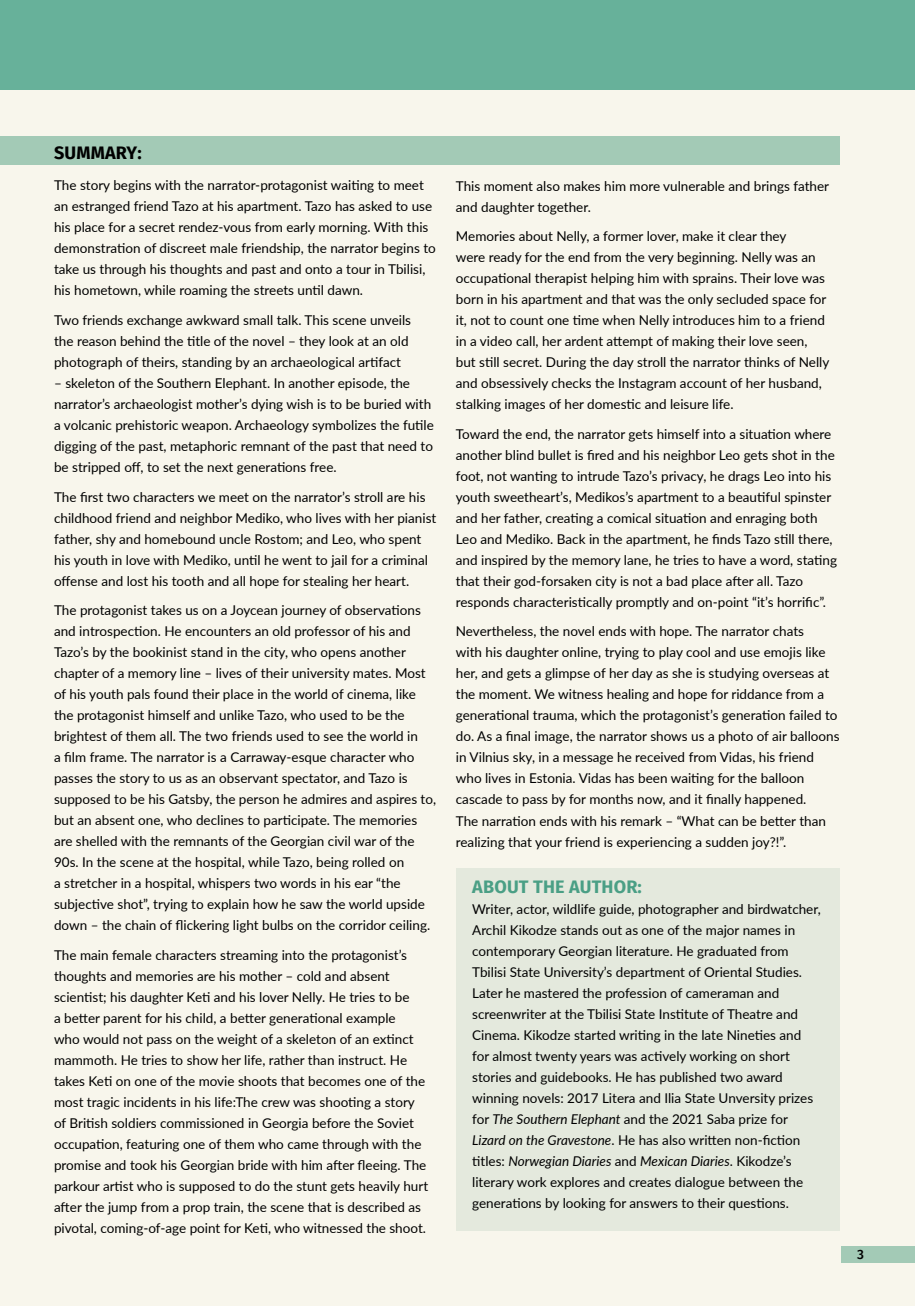
<style>
.page{position:relative;width:915px;height:1306px;background:#fff}
.page>*{position:absolute;margin:0;border:0;box-sizing:border-box;transform-origin:0 0}
.t1{font:700 18px "Fira GO";letter-spacing:.01em;color:#4a9f85}
.t2{font:700 18px "Fira GO";letter-spacing:.01em;color:#000}
.t3{font:13.5px/21px "Lato";color:#000}
.t4{font:500 13.5px "Fira GO";color:#000}
.s1{font-style:italic}
</style>
<div class="page">
<div style="left:0;top:0;width:914px;height:1305px;background:#f8f6ec"></div>
<div style="left:0;top:0;width:914px;height:89px;background:#67b19a"></div>
<div style="left:0;top:136px;width:839px;height:28px;background:#a3cab6"></div>
<div style="left:455px;top:867px;width:384px;height:363px;background:#e4e9dd"></div>
<div style="left:840px;top:1246px;width:74px;height:16px;background:#a3cab6"></div>
<h1 class="t2" style="left:54px;top:142px;width:89px">SUMMARY:</h1>
<p class="t3" style="left:54px;top:174px;width:383px">The story begins with the narrator-protagonist waiting to meet an estranged friend Tazo at his apartment. Tazo has asked to use his place for a secret rendez-vous from early morning. With this demonstration of discreet male friendship, the narrator begins to take us through his thoughts and past and onto a tour in Tbilisi, his hometown, while roaming the streets until dawn.</p>
<p class="t3" style="left:54px;top:309px;width:358px">Two friends exchange awkward small talk. This scene unveils the reason behind the title of the novel – they look at an old photograph of theirs, standing by an archaeological artifact</p>
<p class="t3" style="left:54px;top:372px;width:381px">– skeleton of the Southern Elephant. In another episode, the narrator’s archaeologist mother’s dying wish is to be buried with a volcanic prehistoric weapon. Archaeology symbolizes the futile digging of the past, metaphoric remnant of the past that need to be stripped off, to set the next generations free.</p>
<p class="t3" style="left:54px;top:485px;width:384px">The first two characters we meet on the narrator’s stroll are his childhood friend and neighbor Mediko, who lives with her pianist father, shy and homebound uncle Rostom; and Leo, who spent his youth in love with Mediko, until he went to jail for a criminal offense and lost his tooth and all hope for stealing her heart.</p>
<p class="t3" style="left:54px;top:599px;width:383px">The protagonist takes us on a Joycean journey of observations and introspection. He encounters an old professor of his and Tazo’s by the bookinist stand in the city, who opens another chapter of a memory line – lives of their university mates. Most of his youth pals found their place in the world of cinema, like the protagonist himself and unlike Tazo, who used to be the brightest of them all. The two friends used to see the world in<br>a film frame. The narrator is a Carraway-esque character who passes the story to us as an observant spectator, and Tazo is supposed to be his Gatsby, the person he admires and aspires to, but an absent one, who declines to participate. The memories are shelled with the remnants of the Georgian civil war of the 90s. In the scene at the hospital, while Tazo, being rolled on<br>a stretcher in a hospital, whispers two words in his ear “the subjective shot”, trying to explain how he saw the world upside down – the chain of flickering light bulbs on the corridor ceiling.</p>
<p class="t3" style="left:54px;top:943px;width:375px">The main female characters streaming into the protagonist’s thoughts and memories are his mother – cold and absent scientist; his daughter Keti and his lover Nelly. He tries to be<br>a better parent for his child, a better generational example<br>who would not pass on the weight of a skeleton of an extinct mammoth. He tries to show her life, rather than instruct. He takes Keti on one of the movie shoots that becomes one of the most tragic incidents in his life:The crew was shooting a story of British soldiers commissioned in Georgia before the Soviet occupation, featuring one of them who came through with the promise and took his Georgian bride with him after fleeing. The parkour artist who is supposed to do the stunt gets heavily hurt after the jump from a prop train, the scene that is described as pivotal, coming-of-age point for Keti, who witnessed the shoot.</p>
<p class="t3" style="left:455px;top:174px;width:374px">This moment also makes him more vulnerable and brings father and daughter together.</p>
<p class="t3" style="left:455px;top:225px;width:375px">Memories about Nelly, a former lover, make it clear they<br>were ready for the end from the very beginning. Nelly was an occupational therapist helping him with sprains. Their love was born in his apartment and that was the only secluded space for it, not to count one time when Nelly introduces him to a friend in a video call, her ardent attempt of making their love seen, but still secret. During the day stroll the narrator thinks of Nelly and obsessively checks the Instagram account of her husband, stalking images of her domestic and leisure life.</p>
<p class="t3" style="left:455px;top:423px;width:382px">Toward the end, the narrator gets himself into a situation where another blind bullet is fired and his neighbor Leo gets shot in the foot, not wanting to intrude Tazo’s privacy, he drags Leo into his youth sweetheart’s, Medikos’s apartment to a beautiful spinster and her father, creating a comical situation and enraging both Leo and Mediko. Back in the apartment, he finds Tazo still there, and inspired by the memory lane, he tries to have a word, stating that their god-forsaken city is not a bad place after all. Tazo responds characteristically promptly and on-point “it’s horrific”.</p>
<p class="t3" style="left:455px;top:620px;width:385px">Nevertheless, the novel ends with hope. The narrator chats<br>with his daughter online, trying to play cool and use emojis like her, and gets a glimpse of her day as she is studying overseas at the moment. We witness healing and hope for riddance from a generational trauma, which the protagonist’s generation failed to do. As a final image, the narrator shows us a photo of air balloons in Vilnius sky, in a message he received from Vidas, his friend who lives in Estonia. Vidas has been waiting for the balloon cascade to pass by for months now, and it finally happened.<br>The narration ends with his remark – “What can be better than realizing that your friend is experiencing a sudden joy?!”.</p>
<h1 class="t1" style="left:472px;top:876px;width:171px">ABOUT THE AUTHOR:</h1>
<p class="t3" style="left:472px;top:897px;width:350px">Writer, actor, wildlife guide, photographer and birdwatcher, Archil Kikodze stands out as one of the major names in contemporary Georgian literature. He graduated from Tbilisi State University’s department of Oriental Studies.<br>Later he mastered the profession of cameraman and screenwriter at the Tbilisi State Institute of Theatre and Cinema. Kikodze started writing in the late Nineties and for almost twenty years was actively working on short stories and guidebooks. He has published two award winning novels: 2017 Litera and Ilia State Unversity prizes for <span class="s1">The Southern Elephant</span> and the 2021 Saba prize for <span class="s1">Lizard on the Gravestone</span>. He has also written non-fiction titles: <span class="s1">Norwegian Diaries</span> and <span class="s1">Mexican Diaries</span>. Kikodze’s literary work explores and creates dialogue between the generations by looking for answers to their questions.</p>
<p class="t4" style="left:856px;top:1246px;width:8px">3</p>
</div>
